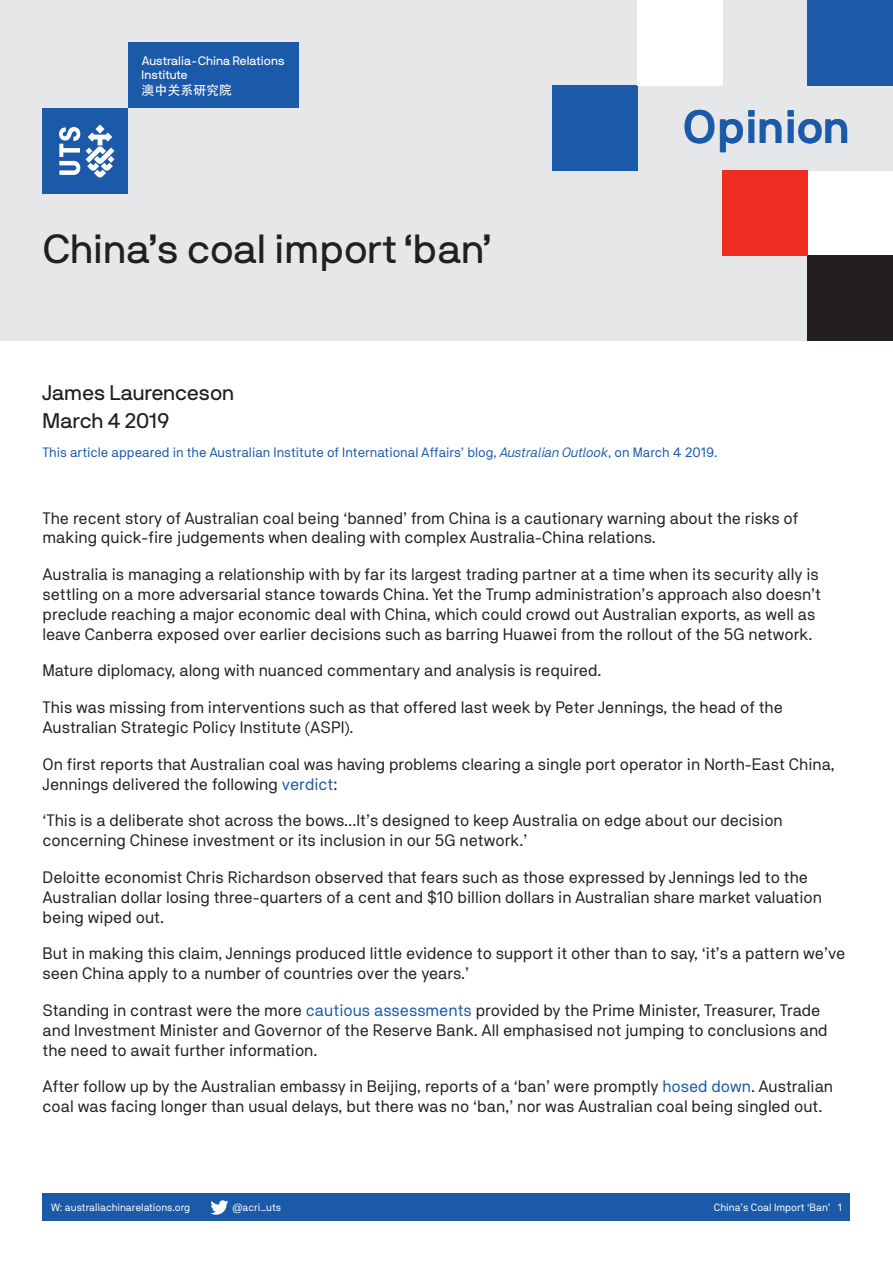
<style>
.page{position:relative;width:893px;height:1263px;background:#fff}
.page>*{position:absolute;margin:0;border:0;box-sizing:border-box;transform-origin:0 0}
.Report_title{font:700 46.5px "NB International Pro";letter-spacing:-.005em;color:#1b5aa9}
.Report_title-2{font:40.5px "NB International Pro";color:#231f20}
.Author_details_and_d{font:21px "NB International Pro";color:#231f20}
.Body_Copy{font:16.5px/19.8px "NB Akademie Std";color:#231f20}
.Article_information{font:13.5px "NB Akademie Std";color:#1b5aa9}
.t1{font:12.9px "Adobe Heiti Std Regular G Bpc EUC H";color:#fff}
.t2{font:12.15px/14.7px "NB International Pro";color:#fff}
.t3{font:10.5px "NB Akademie Std";color:#fff}
.s1{font-style:italic}
.s2{color:#1b5aa9}
</style>
<div class="page">
<div style="left:43px;top:1193px;width:807px;height:27px;background:#1b5aa9"></div>
<svg style="left:210px;top:1200px;width:18px;height:15px"></svg>
<div style="left:0;top:0;width:808px;height:340px;background:#e6e7e9"></div>
<div style="left:808px;top:85px;width:85px;height:85px;background:#e6e7e9"></div>
<div style="left:553px;top:85px;width:85px;height:85px;background:#1b5aa9"></div>
<div style="left:808px;top:255px;width:85px;height:85px;background:#231f20"></div>
<div style="left:808px;top:0;width:85px;height:85px;background:#1b5aa9"></div>
<div style="left:638px;top:0;width:85px;height:85px;background:#fff"></div>
<div style="left:723px;top:170px;width:85px;height:85px;background:#ee2e22"></div>
<div style="left:43px;top:108px;width:85px;height:85px;background:#1b5aa9"></div>
<div style="left:128px;top:43px;width:171px;height:65px;background:#1b5aa9"></div>
<svg style="left:86px;top:125px;width:28px;height:53px"></svg>
<svg style="left:59px;top:127px;width:21px;height:48px"></svg>
<p class="t2" style="left:142px;top:53px;width:145px">Australia-China Relations<br>Institute</p>
<p class="t1" style="left:142px;top:83px;width:92px">澳中关系研究院</p>
<p class="Report_title-2" style="left:43px;top:226px;width:450px">China’s coal import ‘ban’</p>
<p class="Author_details_and_d" style="left:43px;top:380px;width:193px">James Laurenceson</p>
<p class="Author_details_and_d" style="left:43px;top:408px;width:129px">March 4 2019</p>
<p class="Report_title" style="left:683px;top:100px;width:169px">Opinion</p>
<p class="Article_information" style="left:43px;top:444px;width:676px">This article appeared in the Australian Institute of International Affairs’ blog, <span class="s1">Australian Outlook</span>, on March 4 2019.</p>
<p class="Body_Copy" style="left:43px;top:508px;width:757px">The recent story of Australian coal being ‘banned’ from China is a cautionary warning about the risks of making quick-fire judgements when dealing with complex Australia-China relations.</p>
<p class="Body_Copy" style="left:43px;top:564px;width:780px">Australia is managing a relationship with by far its largest trading partner at a time when its security ally is settling on a more adversarial stance towards China. Yet the Trump administration’s approach also doesn’t preclude reaching a major economic deal with China, which could crowd out Australian exports, as well as leave Canberra exposed over earlier decisions such as barring Huawei from the rollout of the 5G network.</p>
<p class="Body_Copy" style="left:43px;top:660px;width:561px">Mature diplomacy, along with nuanced commentary and analysis is required.</p>
<p class="Body_Copy" style="left:43px;top:697px;width:742px">This was missing from interventions such as that offered last week by Peter Jennings, the head of the<br>Australian Strategic Policy Institute (ASPI).</p>
<p class="Body_Copy" style="left:43px;top:754px;width:794px">On first reports that Australian coal was having problems clearing a single port operator in North-East China,<br>Jennings delivered the following <span class="s2">verdict</span>:</p>
<p class="Body_Copy" style="left:43px;top:810px;width:742px">‘This is a deliberate shot across the bows…It’s designed to keep Australia on edge about our decision concerning Chinese investment or its inclusion in our 5G network.’</p>
<p class="Body_Copy" style="left:43px;top:867px;width:781px">Deloitte economist Chris Richardson observed that fears such as those expressed by Jennings led to the<br>Australian dollar losing three-quarters of a cent and $10 billion dollars in Australian share market valuation being wiped out.</p>
<p class="Body_Copy" style="left:43px;top:943px;width:804px">But in making this claim, Jennings produced little evidence to support it other than to say, ‘it’s a pattern we’ve seen China apply to a number of countries over the years.’</p>
<p class="Body_Copy" style="left:43px;top:1000px;width:787px">Standing in contrast were the more <span class="s2">cautious assessments</span> provided by the Prime Minister, Treasurer, Trade and Investment Minister and Governor of the Reserve Bank. All emphasised not jumping to conclusions and the need to await further information.</p>
<p class="Body_Copy" style="left:43px;top:1076px;width:792px">After follow up by the Australian embassy in Beijing, reports of a ‘ban’ were promptly <span class="s2">hosed down</span>. Australian coal was facing longer than usual delays, but there was no ‘ban,’ nor was Australian coal being singled out.</p>
<p class="t3" style="left:51px;top:1201px;width:141px">W: australiachinarelations.org</p>
<p class="t3" style="left:233px;top:1201px;width:50px">@acri_uts</p>
<p class="t3" style="left:714px;top:1201px;width:130px">China’s Coal Import ‘Ban’ 1</p>
</div>
